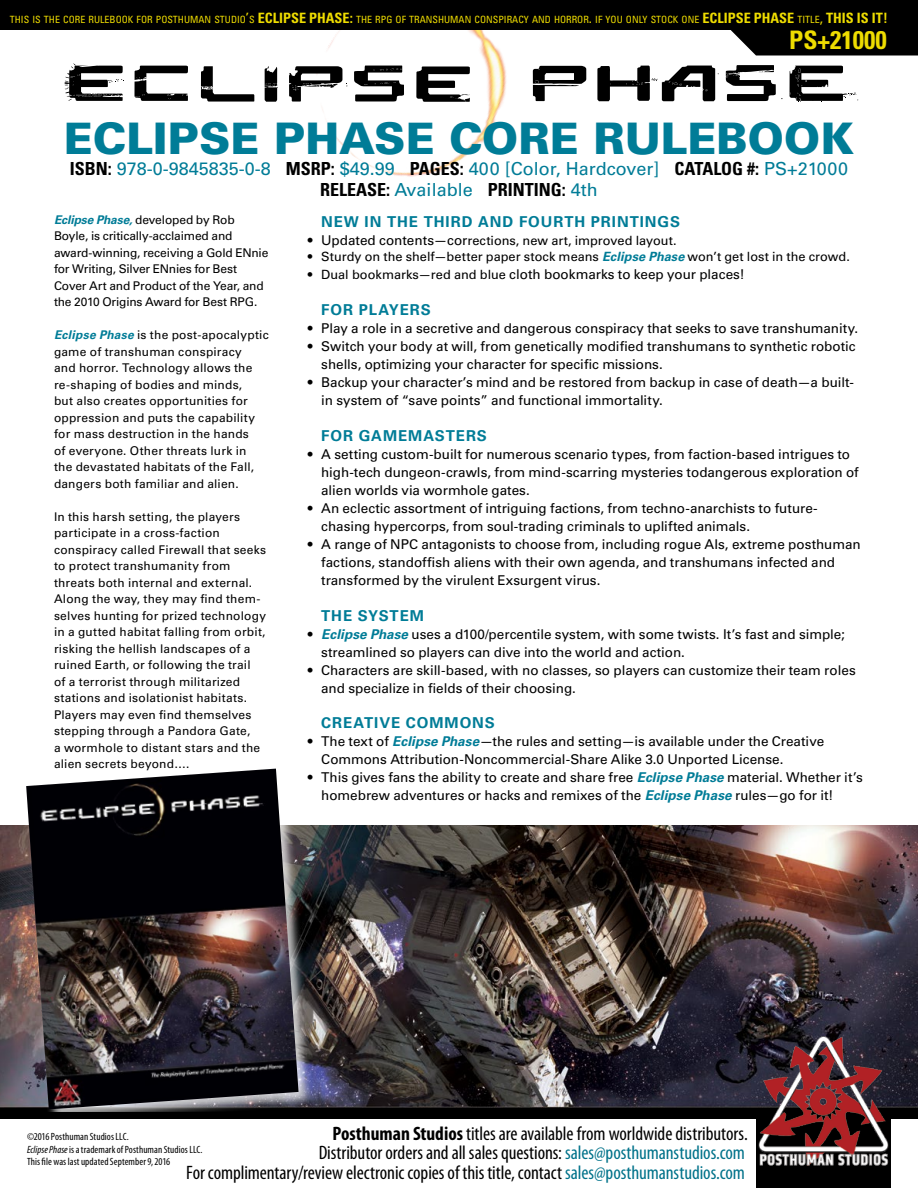
<style>
.page{position:relative;width:918px;height:1188px;background:#fff}
.page>*{position:absolute;margin:0;border:0;box-sizing:border-box;transform-origin:0 0}
.t1{font:900 43.5px "Univers LT Std";color:#007c97}
.t2{font:700 condensed 25.5px "Univers LT Std";color:#eedc00}
.Basic_Info_Block{font:condensed 19.5px/19.5px "Myriad Pro";letter-spacing:-.005em;color:#000;text-align:right}
.t3{font:18px/21px "Univers LT Std";color:#007c97;text-align:center}
.Heading_2{font:700 15px "Univers LT Std";letter-spacing:.06em;color:#007c97}
.Bullet{font:13.5px/18px "Univers LT Std";letter-spacing:-.005em;color:#000}
.Bullet-2{font:12.75px "Univers LT Std";color:#000}
.Sidebar{font:12px/16.5px "Univers LT Std";letter-spacing:.015em;color:#000}
.Sidebar-2{font:12px/16.5px "Univers LT Std";letter-spacing:-.015em;color:#000}
.Basic_Info_Block-2{font:condensed 10.5px/12.6px "Myriad Pro";letter-spacing:.005em;color:#000}
.Stat_Box_Title{font:condensed 10.05px "Univers LT Std";color:#eedc00}
.s1{font-size:14.25px}
.s2{font-weight:700;font-size:14.25px}
.s3{font-weight:700;font-stretch:condensed;color:#000}
.s4{font-size:13.5px}
.s5{font-weight:700;font-style:italic;color:#007c97}
.s6{font-size:12.75px}
.s7{font-weight:700}
.s8{color:#00728a}
.s9{font-style:italic}
</style>
<div class="page">
<img style="left:322px;top:30px;width:220px;height:147px">
<svg style="left:790px;top:66px;width:68px;height:36px"></svg>
<svg style="left:134px;top:66px;width:54px;height:35px"></svg>
<svg style="left:200px;top:66px;width:54px;height:36px"></svg>
<svg style="left:416px;top:67px;width:54px;height:35px"></svg>
<svg style="left:265px;top:66px;width:13px;height:36px"></svg>
<svg style="left:289px;top:66px;width:58px;height:36px"></svg>
<svg style="left:354px;top:66px;width:50px;height:35px"></svg>
<svg style="left:532px;top:66px;width:54px;height:35px"></svg>
<svg style="left:597px;top:66px;width:122px;height:35px"></svg>
<svg style="left:726px;top:65px;width:57px;height:36px"></svg>
<svg style="left:65px;top:63px;width:59px;height:38px"></svg>
<img style="left:0;top:825px;width:918px;height:287px">
<div style="left:25px;top:768px;width:288px;height:356px;background:#fff;opacity:.75"></div>
<img style="left:26px;top:769px;width:273px;height:340px">
<div style="left:0;top:0;width:918px;height:30px;background:#000"></div>
<svg style="left:730px;top:30px;width:188px;height:26px;background:#161616"></svg>
<div style="left:0;top:1112px;width:918px;height:7px;background:#000"></div>
<div style="left:756px;top:1112px;width:135px;height:76px;background:#000"></div>
<img style="left:756px;top:1037px;width:135px;height:128px">
<p class="Stat_Box_Title" style="left:10px;top:13px;width:879px">THIS IS THE CORE RULEBOOK FOR POSTHUMAN STUDIO<span class="s1">’</span>S <span class="s2">ECLIPSE PHASE:</span> THE RPG OF TRANSHUMAN CONSPIRACY AND HORROR<span class="s1">.</span> IF YOU ONLY STOCK ONE <span class="s2">ECLIPSE PHASE</span> TITLE<span class="s1">,</span> <span class="s2">THIS IS IT!</span></p>
<p class="t2" style="left:789px;top:24px;width:99px">PS+21000</p>
<p class="t1" style="left:64px;top:112px;width:792px">ECLIPSE PHASE CORE RULEBOOK</p>
<p class="t3" style="left:70px;top:159px;width:780px"><span class="s3">ISBN:</span> 978-0-9845835-0-8 <span class="s3">MSRP:</span> $49.99 <span class="s3">PAGES:</span> 400 [Color, Hardcover] <span class="s3">CATALOG #:</span> PS+21000<br><span class="s3">RELEASE:</span> Available <span class="s3">PRINTING:</span> 4th</p>
<p class="Heading_2" style="left:321px;top:213px;width:360px">NEW IN THE THIRD AND FOURTH PRINTINGS</p>
<p class="Bullet-2" style="left:308px;top:233px;width:370px"><span class="s4">• Updated contents—cor</span>rections, new art, improved layout.</p>
<p class="Bullet-2" style="left:308px;top:249px;width:544px">• Sturdy on the shelf—better paper stock means <span class="s5">Eclipse Phase</span> won’t get lost in the crowd.</p>
<p class="Bullet" style="left:308px;top:266px;width:439px"><span class="s6">• Dual bookmarks—red and blue</span> cloth bookmarks to keep your places!</p>
<p class="Heading_2" style="left:321px;top:301px;width:111px">FOR PLAYERS</p>
<p class="Bullet" style="left:308px;top:320px;width:552px">• Play a role in a secretive and dangerous conspiracy that seeks to save transhumanity.</p>
<p class="Bullet" style="left:321px;top:338px;width:536px;text-indent:-14px">• Switch your body at will, from genetically modified transhumans to synthetic robotic shells, optimizing your character for specific missions.</p>
<p class="Bullet" style="left:321px;top:374px;width:534px;text-indent:-14px">• Backup your character’s mind and be restored from backup in case of death—a built&shy;in system of “save points” and functional immortality.</p>
<p class="Heading_2" style="left:321px;top:427px;width:167px">FOR GAMEMASTERS</p>
<p class="Bullet" style="left:321px;top:446px;width:539px;text-indent:-14px">• A setting custom-built for numerous scenario types, from faction-based intrigues to high-tech dungeon-crawls, from mind-scarring mysteries todangerous exploration of alien worlds via wormhole gates.</p>
<p class="Bullet" style="left:321px;top:500px;width:498px;text-indent:-14px">• An eclectic assortment of intriguing factions, from techno-anarchists to future&shy;chasing hypercorps, from soul-trading criminals to uplifted animals.</p>
<p class="Bullet" style="left:321px;top:536px;width:541px;text-indent:-14px">• A range of NPC antagonists to choose from, including rogue AIs, extreme posthuman factions, standoffish aliens with their own agenda, and transhumans infected and transformed by the virulent Exsurgent virus.</p>
<p class="Heading_2" style="left:321px;top:607px;width:104px">THE SYSTEM</p>
<p class="Bullet" style="left:321px;top:626px;width:525px;text-indent:-14px">• <span class="s5">Eclipse Phase</span> uses a d100/percentile system, with some twists. It’s fast and simple; streamlined so players can dive into the world and action.</p>
<p class="Bullet" style="left:321px;top:662px;width:536px;text-indent:-14px">• Characters are skill-based, with no classes, so players can customize their team roles and specialize in fields of their choosing.</p>
<p class="Heading_2" style="left:321px;top:714px;width:175px">CREATIVE COMMONS</p>
<p class="Bullet" style="left:321px;top:732px;width:504px;text-indent:-14px">• The text of <span class="s5">Eclipse Phase</span>—the rules and setting—is available under the Creative<br>Commons Attribution-Noncommercial-Share Alike 3.0 Unported License.</p>
<p class="Bullet" style="left:321px;top:768px;width:543px;text-indent:-14px">• This gives fans the ability to create and share free <span class="s5">Eclipse Phase</span> material. Whether it’s homebrew adventures or hacks and remixes of the <span class="s5">Eclipse Phase</span> rules—go for it!</p>
<p class="Sidebar-2" style="left:54px;top:211px;width:216px"><span class="s5">Eclipse Phase,</span> developed by Rob Boyle, is critically-acclaimed and award-winning, receiving a Gold ENnie for Writing, Silver ENnies for Best Cover Art and Product of the Year, and the 2010 Origins Award for Best RPG.</p>
<p class="Sidebar" style="left:54px;top:327px;width:216px"><span class="s5">Eclipse Phase</span> is the post-apocalyptic game of transhuman conspiracy<br>and horror. Technology allows the re-shaping of bodies and minds,<br>but also creates opportunities for oppression and puts the capability for mass destruction in the hands<br>of everyone. Other threats lurk in<br>the devastated habitats of the Fall, dangers both familiar and alien.</p>
<p class="Sidebar" style="left:54px;top:508px;width:214px">In this harsh setting, the players participate in a cross-faction conspiracy called Firewall that seeks to protect transhumanity from threats both internal and external.<br>Along the way, they may find them&shy;selves hunting for prized technology in a gutted habitat falling from orbit, risking the hellish landscapes of a ruined Earth, or following the trail<br>of a terrorist through militarized stations and isolationist habitats.<br>Players may even find themselves stepping through a Pandora Gate,<br>a wormhole to distant stars and the alien secrets beyond….</p>
<p class="Basic_Info_Block" style="left:319px;top:1123px;width:431px"><span class="s7">Posthuman Studios</span> titles are available from worldwide distributors.<br>Distributor orders and all sales questions: <span class="s8">sales@posthumanstudios.com</span></p>
<p class="Basic_Info_Block" style="left:186px;top:1162px;width:560px">For complimentary/review electronic copies of this title, contact <span class="s8">sales@posthumanstudios.com</span></p>
<p class="Basic_Info_Block-2" style="left:27px;top:1130px;width:177px">©2016 Posthuman Studios LLC.<br><span class="s9">Eclipse Phase</span> is a trademark of Posthuman Studios LLC.<br>This file was last updated September 9, 2016</p>
</div>
